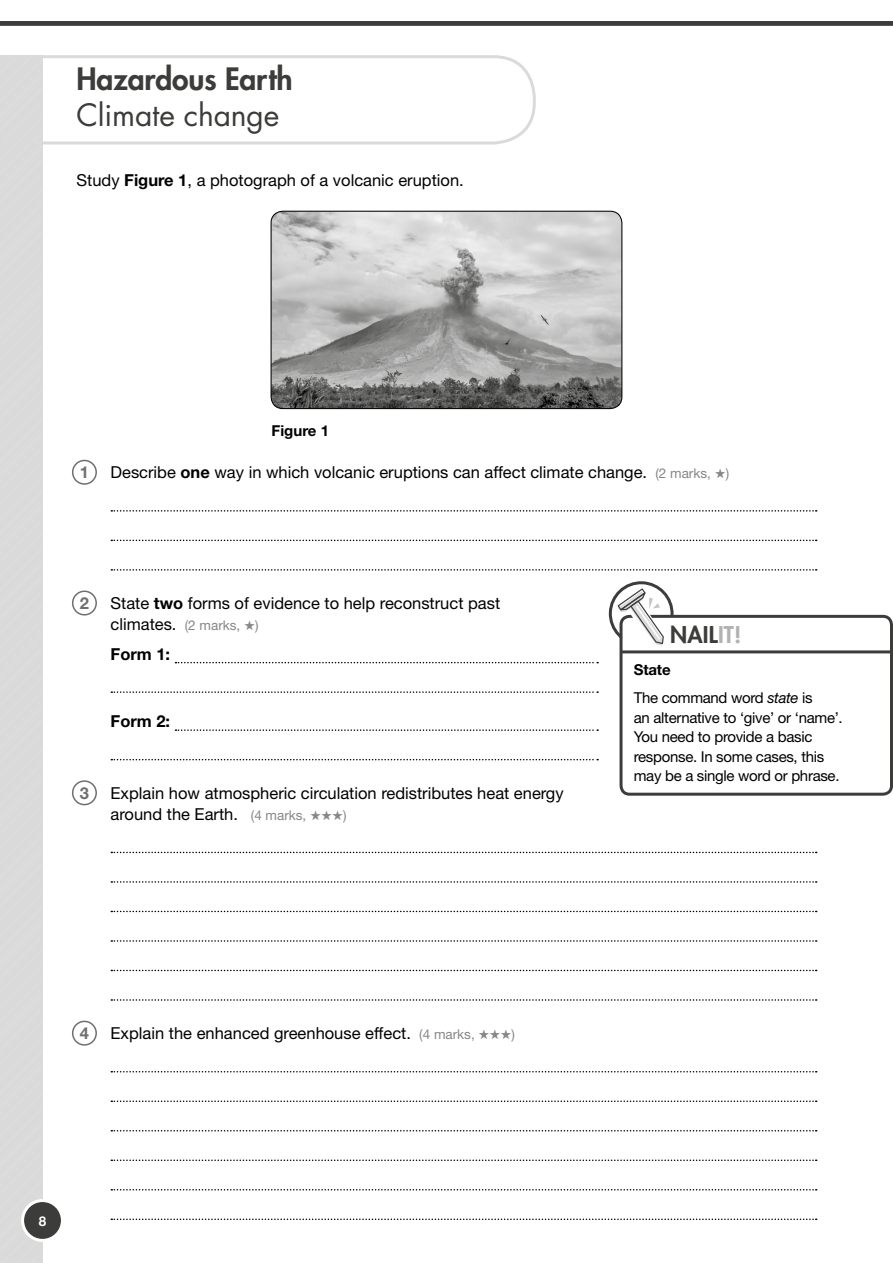
<style>
.page{position:relative;width:893px;height:1263px;background:#fff}
.page>*{position:absolute;margin:0;border:0;box-sizing:border-box;transform-origin:0 0}
._00_Practice_Topic_H{font:800 30px "Futura Std";letter-spacing:-.005em;color:#3c3c3b}
._00_Practice_Topic_H-2{font:30px "Futura Std";letter-spacing:-.005em;color:#3c3c3b}
._00_Practice_Box_Hea{font:800 22.5px "Futura Std";letter-spacing:.01em;color:#3c3c3b}
._00_Practice_Rubric{font:16.5px/21px "Helvetica Neue LT Std";color:#000}
._00_Body_FO{font:16.5px "Helvetica Neue LT Std";color:#000}
._00_Body_Indent{font:700 16.5px "Helvetica Neue LT Std";color:#000}
._00_Numbered_List__r{font:700 16.5px "Helvetica Neue LT Std";color:#706f6f}
._00_Boxed_Margin_Tex{font:15px/19.5px "Helvetica Neue LT Std";letter-spacing:-.02em;color:#000}
.Figure__caption{font:700 15px "Helvetica Neue LT Std";color:#000}
._00_Boxed_Margin_Tex-2{font:700 15px "Helvetica Neue LT Std";letter-spacing:-.01em;color:#000}
.t1{font:700 13.5px "Helvetica Neue LT Std";color:#fff}
.s1{font-weight:700}
.s2{font-size:13.5px;color:#878787}
.s3{color:#878787}
.s4{color:#b3b2b2}
.s5{font-style:italic}
</style>
<div class="page">
<div style="left:0;top:144px;width:43px;height:1119px;background:#dadada"></div>
<svg style="left:0;top:55px;width:536px;height:89px"></svg>
<img style="left:271px;top:211px;width:351px;height:198px">
<div style="left:271px;top:211px;width:351px;height:198px;border:1px solid #000;border-radius:12px"></div>
<svg style="left:111px;top:510px;width:706px;height:2px"></svg>
<svg style="left:111px;top:540px;width:706px;height:1px"></svg>
<svg style="left:111px;top:569px;width:706px;height:2px"></svg>
<svg style="left:175px;top:662px;width:423px;height:1px"></svg>
<svg style="left:111px;top:691px;width:487px;height:2px"></svg>
<svg style="left:175px;top:729px;width:423px;height:2px"></svg>
<svg style="left:111px;top:759px;width:487px;height:1px"></svg>
<svg style="left:111px;top:852px;width:706px;height:1px"></svg>
<svg style="left:111px;top:881px;width:706px;height:2px"></svg>
<svg style="left:111px;top:911px;width:706px;height:1px"></svg>
<svg style="left:111px;top:940px;width:706px;height:2px"></svg>
<svg style="left:111px;top:970px;width:706px;height:1px"></svg>
<svg style="left:111px;top:999px;width:706px;height:2px"></svg>
<svg style="left:111px;top:1071px;width:706px;height:1px"></svg>
<svg style="left:111px;top:1100px;width:706px;height:2px"></svg>
<svg style="left:111px;top:1130px;width:706px;height:1px"></svg>
<svg style="left:111px;top:1159px;width:706px;height:2px"></svg>
<svg style="left:111px;top:1189px;width:706px;height:1px"></svg>
<svg style="left:111px;top:1218px;width:706px;height:2px"></svg>
<div style="left:72px;top:460px;width:25px;height:25px;border:2px solid #706f6f;border-radius:50%"></div>
<div style="left:72px;top:590px;width:25px;height:25px;border:2px solid #706f6f;border-radius:50%"></div>
<hr style="left:621px;top:650px;width:270px;height:3px;background:#3c3c3b">
<div style="left:619px;top:615px;width:274px;height:181px;border:3px solid #3c3c3b;border-radius:9px"></div>
<svg style="left:610px;top:581px;width:65px;height:71px"></svg>
<div style="left:72px;top:780px;width:25px;height:25px;border:2px solid #706f6f;border-radius:50%"></div>
<div style="left:72px;top:1021px;width:25px;height:25px;border:2px solid #706f6f;border-radius:50%"></div>
<div style="left:23px;top:1200px;width:39px;height:40px;background:#3c3c3b;border-radius:50%"></div>
<div style="left:21px;top:1199px;width:43px;height:43px;border:3px solid #fff;border-radius:50%"></div>
<div style="left:0;top:21px;width:893px;height:5px;background:#3c3c3b"></div>
<p class="_00_Practice_Topic_H" style="left:77px;top:60px;width:218px">Hazardous Earth</p>
<p class="_00_Practice_Topic_H-2" style="left:77px;top:96px;width:204px">Climate change</p>
<p class="_00_Body_FO" style="left:77px;top:170px;width:389px">Study <span class="s1">Figure 1</span>, a photograph of a volcanic eruption.</p>
<p class="_00_Numbered_List__r" style="left:80px;top:462px;width:11px">1</p>
<p class="Figure__caption" style="left:272px;top:421px;width:59px">Figure 1</p>
<p class="_00_Practice_Rubric" style="left:111px;top:462px;width:620px">Describe <span class="s1">one</span> way in which volcanic eruptions can affect climate change. <span class="s2">(2 marks,</span> <span class="s3">★</span><span class="s2">)</span></p>
<p class="_00_Numbered_List__r" style="left:80px;top:593px;width:11px">2</p>
<p class="_00_Practice_Rubric" style="left:111px;top:593px;width:391px">State <span class="s1">two</span> forms of evidence to help reconstruct past climates. <span class="s2">(2 marks,</span> <span class="s3">★</span><span class="s2">)</span></p>
<p class="_00_Body_Indent" style="left:111px;top:644px;width:61px">Form 1:</p>
<p class="_00_Body_Indent" style="left:111px;top:711px;width:61px">Form 2:</p>
<p class="_00_Numbered_List__r" style="left:80px;top:783px;width:11px">3</p>
<p class="_00_Practice_Rubric" style="left:111px;top:782px;width:455px">Explain how atmospheric circulation redistributes heat energy around the Earth. <span class="s2">(4 marks,</span> <span class="s3">★★★</span><span class="s2">)</span></p>
<p class="_00_Practice_Box_Hea" style="left:670px;top:621px;width:73px">NAIL<span class="s4">IT!</span></p>
<p class="_00_Boxed_Margin_Tex-2" style="left:634px;top:661px;width:38px">State</p>
<p class="_00_Boxed_Margin_Tex" style="left:634px;top:688px;width:211px">The command word <span class="s5">state</span> is<br>an alternative to ‘give’ or ‘name’.<br>You need to provide a basic response. In some cases, this may be a single word or phrase.</p>
<p class="_00_Numbered_List__r" style="left:80px;top:1023px;width:11px">4</p>
<p class="_00_Practice_Rubric" style="left:111px;top:1023px;width:406px">Explain the enhanced greenhouse effect. <span class="s2">(4 marks,</span> <span class="s3">★★★</span><span class="s2">)</span></p>
<p class="t1" style="left:39px;top:1213px;width:9px">8</p>
</div>
